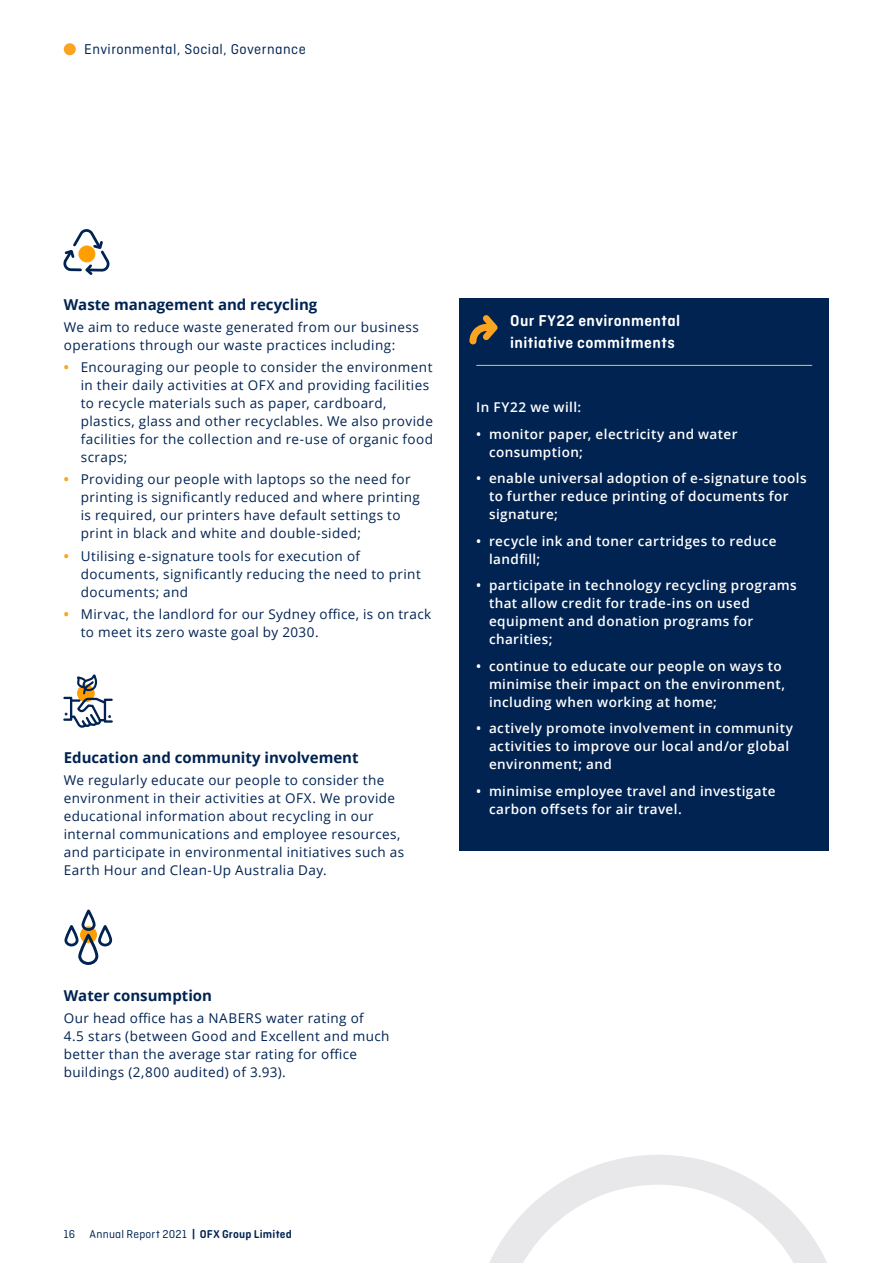
<style>
.page{position:relative;width:893px;height:1263px;background:#fff}
.page>*{position:absolute;margin:0;border:0;box-sizing:border-box;transform-origin:0 0}
.t1{font:600 16.5px/22.2px "Ciutadella Rounded";letter-spacing:.025em;color:#fff}
.t2{font:700 15px "Open Sans";color:#002352}
.t3{font:15px "Ciutadella Rounded";letter-spacing:.03em;color:#002352}
.t4{font:13.5px/18px "Open Sans";letter-spacing:.03em;color:#002352}
.t5{font:600 13.5px/18px "Open Sans";letter-spacing:.03em;color:#fff}
.t6{font:12px "Ciutadella Rounded";letter-spacing:.015em;color:#002352}
.s1{font-weight:700;color:#faa521}
.s2{font-weight:600}
</style>
<div class="page">
<div style="left:64px;top:43px;width:12px;height:12px;background:#faa521;border-radius:50%"></div>
<svg style="left:64px;top:674px;width:49px;height:54px"></svg>
<div style="left:81px;top:927px;width:16px;height:16px;background:#ff9e00;border-radius:50%"></div>
<div style="left:80px;top:926px;width:17px;height:17px;border:1px solid #ff9e00;border-radius:50%"></div>
<svg style="left:77px;top:932px;width:23px;height:33px"></svg>
<div style="left:98px;top:925px;width:14px;height:21px;border:3px solid #002352;border-radius:5px"></div>
<div style="left:82px;top:909px;width:14px;height:22px;border:3px solid #002352;border-radius:5px"></div>
<div style="left:64px;top:925px;width:14px;height:21px;border:3px solid #002352;border-radius:5px"></div>
<div style="left:459px;top:298px;width:370px;height:552px;background:#002352"></div>
<hr style="left:476px;top:365px;width:336px;height:1px;background:#faa521">
<svg style="left:469px;top:315px;width:29px;height:29px"></svg>
<svg style="left:63px;top:229px;width:47px;height:46px"></svg>
<svg style="left:489px;top:1155px;width:338px;height:108px"></svg>
<p class="t3" style="left:84px;top:41px;width:223px">Environmental, Social, Governance</p>
<p class="t2" style="left:64px;top:294px;width:255px">Waste management and recycling</p>
<p class="t4" style="left:64px;top:318px;width:357px">We aim to reduce waste generated from our business operations through our waste practices including:</p>
<p class="t4" style="left:81px;top:358px;width:354px;text-indent:-17px"><span class="s1">•</span> Encouraging our people to consider the environment in their daily activities at OFX and providing facilities to recycle materials such as paper, cardboard, plastics, glass and other recyclables. We also provide facilities for the collection and re-use of organic food scraps;</p>
<p class="t4" style="left:81px;top:470px;width:341px;text-indent:-17px"><span class="s1">•</span> Providing our people with laptops so the need for printing is significantly reduced and where printing is required, our printers have default settings to print in black and white and double-sided;</p>
<p class="t4" style="left:81px;top:546px;width:341px;text-indent:-17px"><span class="s1">•</span> Utilising e-signature tools for execution of documents, significantly reducing the need to print documents; and</p>
<p class="t4" style="left:81px;top:605px;width:352px;text-indent:-17px"><span class="s1">•</span> Mirvac, the landlord for our Sydney office, is on track to meet its zero waste goal by 2030.</p>
<p class="t2" style="left:64px;top:747px;width:296px">Education and community involvement</p>
<p class="t4" style="left:64px;top:771px;width:342px">We regularly educate our people to consider the environment in their activities at OFX. We provide educational information about recycling in our internal communications and employee resources, and participate in environmental initiatives such as Earth Hour and Clean-Up Australia Day.</p>
<p class="t2" style="left:64px;top:985px;width:150px">Water consumption</p>
<p class="t4" style="left:64px;top:1009px;width:327px">Our head office has a NABERS water rating of<br>4.5 stars (between Good and Excellent and much better than the average star rating for office buildings (2,800 audited) of 3.93).</p>
<p class="t1" style="left:510px;top:309px;width:171px">Our FY22 environmental initiative commitments</p>
<p class="t5" style="left:476px;top:398px;width:107px">In FY22 we will:</p>
<p class="t5" style="left:489px;top:425px;width:250px;text-indent:-13px">• monitor paper, electricity and water consumption;</p>
<p class="t5" style="left:489px;top:469px;width:319px;text-indent:-13px">• enable universal adoption of e-signature tools to further reduce printing of documents for signature;</p>
<p class="t5" style="left:489px;top:532px;width:289px;text-indent:-13px">• recycle ink and toner cartridges to reduce landfill;</p>
<p class="t5" style="left:489px;top:576px;width:309px;text-indent:-13px">• participate in technology recycling programs that allow credit for trade-ins on used equipment and donation programs for charities;</p>
<p class="t5" style="left:489px;top:657px;width:297px;text-indent:-13px">• continue to educate our people on ways to minimise their impact on the environment, including when working at home;</p>
<p class="t5" style="left:489px;top:719px;width:306px;text-indent:-13px">• actively promote involvement in community activities to improve our local and/or global environment; and</p>
<p class="t5" style="left:489px;top:782px;width:288px;text-indent:-13px">• minimise employee travel and investigate carbon offsets for air travel.</p>
<p class="t6" style="left:64px;top:1228px;width:230px">16 Annual Report 2021 <span class="s2">| OFX Group Limited</span></p>
</div>
